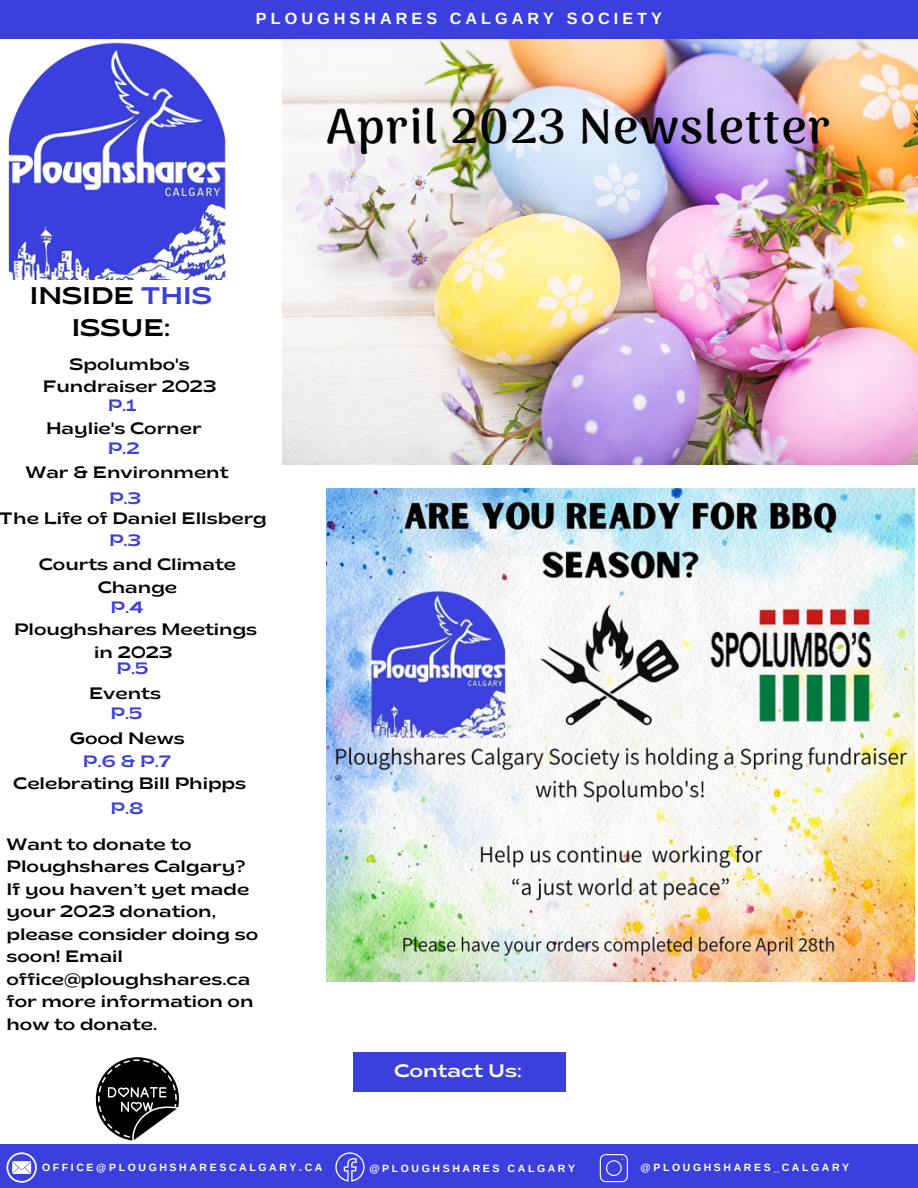
<style>
.page{position:relative;width:918px;height:1188px;background:#fff}
.page>*{position:absolute;margin:0;border:0;box-sizing:border-box;transform-origin:0 0}
.t1{font:700 48px "Arima Madurai";letter-spacing:.03em;color:#000}
.t2{font:semi-expanded 24px/32.7px "Brice";color:#000;text-align:center}
.t3{font:semi-expanded 18px "Brice";color:#fff}
.t4{font:semi-expanded 16.5px/22.5px "Brice";color:#000;text-align:center}
.t5{font:semi-expanded 16.5px "Brice";color:#3a3fde}
.t6{font:700 16.2px "Arimo";letter-spacing:.25em;color:#fff}
.t7{font:700 10.5px "Arimo";letter-spacing:.25em;color:#fff}
.s1{color:#3a3fde}
</style>
<div class="page">
<div style="left:0;top:0;width:918px;height:38px;background:#3a3fde"></div>
<div style="left:0;top:1144px;width:918px;height:44px;background:#3a3fde"></div>
<div style="left:353px;top:1053px;width:213px;height:39px;background:#3a3fde"></div>
<img style="left:8px;top:42px;width:218px;height:238px">
<svg style="left:96px;top:1057px;width:83px;height:83px"></svg>
<svg style="left:6px;top:1152px;width:31px;height:31px"></svg>
<svg style="left:335px;top:1152px;width:30px;height:30px"></svg>
<svg style="left:600px;top:1154px;width:28px;height:28px"></svg>
<img style="left:282px;top:40px;width:636px;height:424px">
<img style="left:327px;top:489px;width:588px;height:493px">
<p class="t6" style="left:256px;top:10px;width:408px">PLOUGHSHARES CALGARY SOCIETY</p>
<h2 class="t2" style="left:30px;top:281px;width:184px">INSIDE <span class="s1">THIS<br></span>ISSUE:</h2>
<p class="t4" style="left:43px;top:354px;width:175px">Spolumbo's<br>Fundraiser 2023</p>
<p class="t4" style="left:46px;top:419px;width:157px">Haylie's Corner</p>
<p class="t5" style="left:108px;top:399px;width:30px">P.1</p>
<p class="t5" style="left:108px;top:441px;width:34px">P.2</p>
<p class="t4" style="left:25px;top:463px;width:205px">War &amp; Environment</p>
<p class="t4" style="left:0;top:508px;width:268px">The Life of Daniel Ellsberg</p>
<p class="t5" style="left:109px;top:492px;width:34px">P.3</p>
<p class="t5" style="left:109px;top:533px;width:34px">P.3</p>
<p class="t4" style="left:39px;top:555px;width:199px">Courts and Climate<br>Change</p>
<p class="t5" style="left:110px;top:601px;width:35px">P.4</p>
<p class="t4" style="left:14px;top:620px;width:245px">Ploughshares Meetings in 2023</p>
<p class="t5" style="left:117px;top:661px;width:34px">P.5</p>
<p class="t4" style="left:89px;top:683px;width:73px">Events</p>
<p class="t5" style="left:110px;top:707px;width:34px">P.5</p>
<p class="t4" style="left:70px;top:729px;width:117px">Good News</p>
<p class="t5" style="left:83px;top:754px;width:90px">P.6 &amp; P.7</p>
<p class="t4" style="left:13px;top:774px;width:234px">Celebrating Bill Phipps</p>
<p class="t5" style="left:110px;top:802px;width:35px">P.8</p>
<p class="t4" style="left:6px;top:834px;width:253px;text-align:left">Want to donate to<br>Ploughshares Calgary?<br>If you haven’t yet made your 2023 donation, please consider doing so soon! Email office@ploughshares.ca for more information on how to donate.</p>
<h1 class="t1" style="left:327px;top:98px;width:505px">April 2023 Newsletter</h1>
<p class="t3" style="left:394px;top:1063px;width:129px">Contact Us:</p>
<p class="t7" style="left:42px;top:1162px;width:282px">OFFICE@PLOUGHSHARESCALGARY.CA</p>
<p class="t7" style="left:369px;top:1162px;width:207px">@PLOUGHSHARES CALGARY</p>
<p class="t7" style="left:641px;top:1162px;width:210px">@PLOUGHSHARES_CALGARY</p>
</div>
